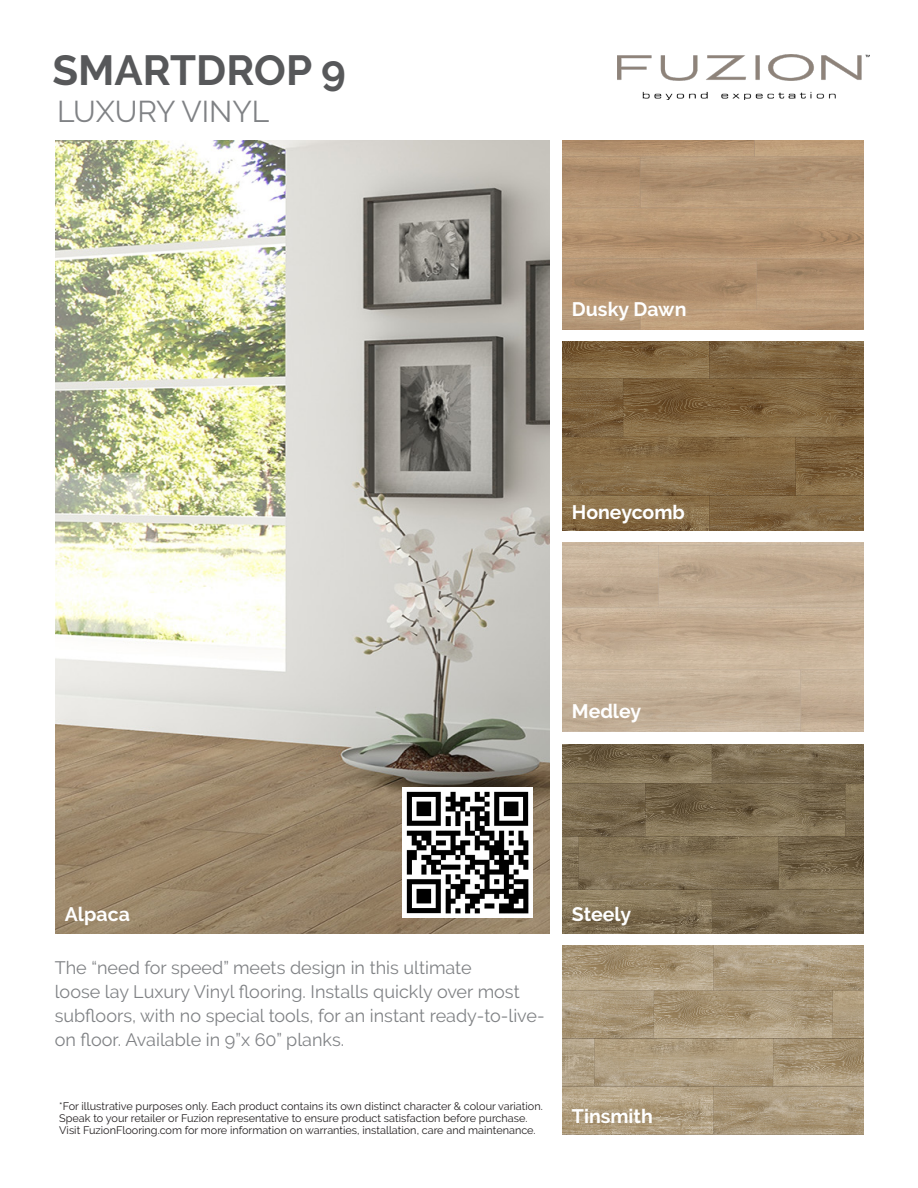
<style>
.page{position:relative;width:918px;height:1188px;background:#fff}
.page>*{position:absolute;margin:0;border:0;box-sizing:border-box;transform-origin:0 0}
.t1{font:700 42px "Raleway";color:#57585a}
.t2{font:30px "Raleway";color:#808285}
.t3{font:700 19.5px "Raleway";color:#fff}
.t4{font:18px/24px "Raleway";color:#808285}
.t5{font:10.8px/12px "Raleway";color:#231f20}
</style>
<div class="page">
<img style="left:617px;top:54px;width:252px;height:45px">
<img style="left:563px;top:744px;width:301px;height:189px">
<img style="left:563px;top:341px;width:301px;height:189px">
<img style="left:56px;top:141px;width:493px;height:793px">
<img style="left:563px;top:140px;width:301px;height:189px">
<img style="left:563px;top:945px;width:301px;height:189px">
<img style="left:403px;top:788px;width:130px;height:130px">
<h1 class="t1" style="left:52px;top:46px;width:295px">SMARTDROP 9</h1>
<h2 class="t2" style="left:57px;top:94px;width:214px">LUXURY VINYL</h2>
<h3 class="t3" style="left:572px;top:298px;width:116px">Dusky Dawn</h3>
<h3 class="t3" style="left:572px;top:501px;width:115px">Honeycomb</h3>
<h3 class="t3" style="left:572px;top:700px;width:71px">Medley</h3>
<h3 class="t3" style="left:65px;top:903px;width:67px">Alpaca</h3>
<h3 class="t4" style="left:55px;top:955px;width:491px">The “need for speed” meets design in this ultimate<br>loose lay Luxury Vinyl flooring. Installs quickly over most subfloors, with no special tools, for an instant ready-to-live&shy;on floor. Available in 9”x 60” planks.</h3>
<p class="t5" style="left:59px;top:1100px;width:485px">*For illustrative purposes only. Each product contains its own distinct character &amp; colour variation.<br>Speak to your retailer or Fuzion representative to ensure product satisfaction before purchase.<br>Visit FuzionFlooring.com for more information on warranties, installation, care and maintenance.</p>
<h3 class="t3" style="left:572px;top:903px;width:61px">Steely</h3>
<h3 class="t3" style="left:572px;top:1105px;width:82px">Tinsmith</h3>
</div>
